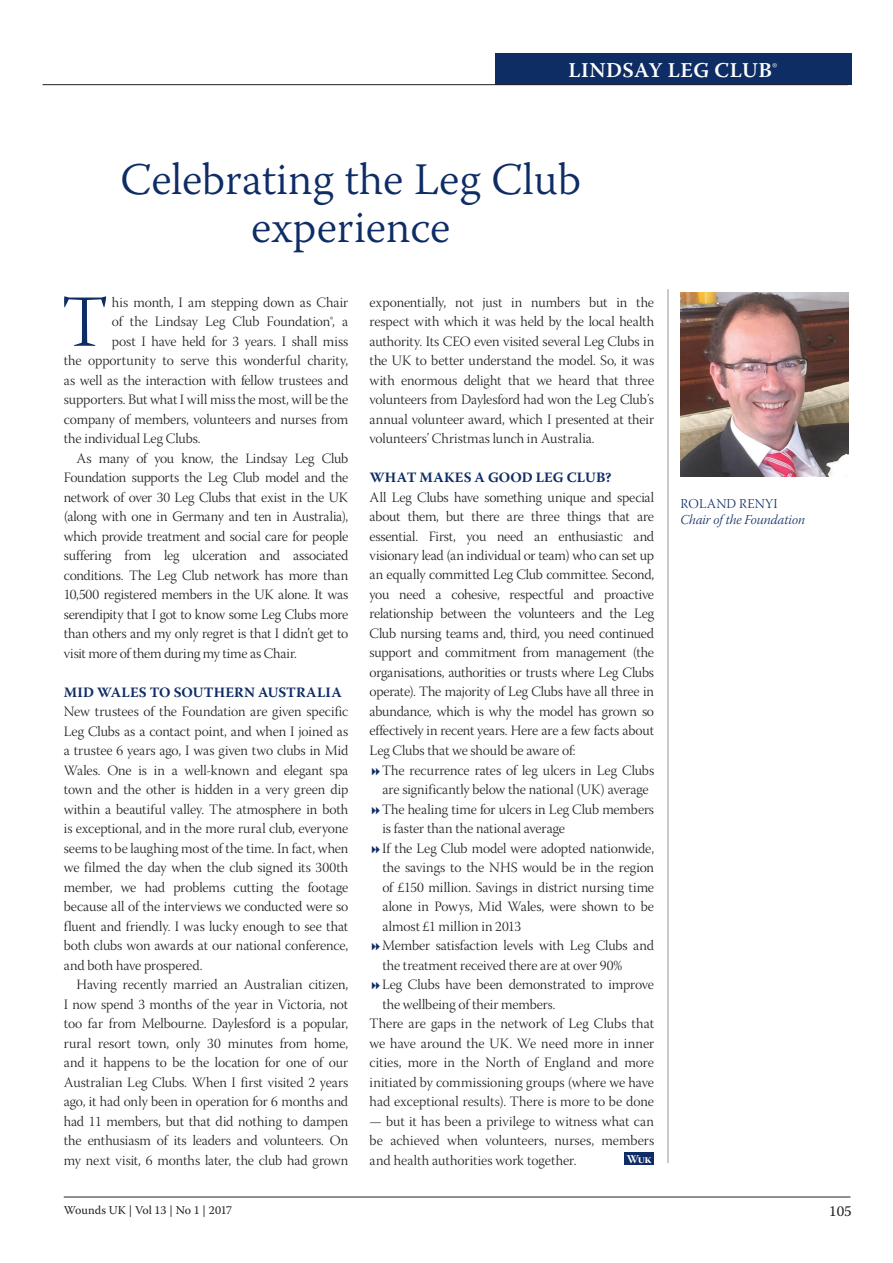
<style>
.page{position:relative;width:893px;height:1263px;background:#fff}
.page>*{position:absolute;margin:0;border:0;box-sizing:border-box;transform-origin:0 0}
.t1{font:73.35px "Warnock Pro Light Subh";color:#0f2d65}
.t2{font:300 45px/48px "Warnock Pro";color:#0f2d65;text-align:center}
.t3{font:600 21px "Warnock Pro";letter-spacing:.02em;color:#fff}
.t4{font:15px "Warnock Pro";color:#231f20}
.t5{font:14.25px/19.5px "Warnock Pro Light Subh";letter-spacing:-.005em;color:#231f20;text-align:justify}
.t6{font:700 14.25px "Warnock Pro";letter-spacing:.01em;color:#0f2d65}
.t7{font:14.25px "Warnock Pro Light Subh";letter-spacing:-.025em;color:#231f20}
.t8{font:13.5px "Warnock Pro Light It Subh";color:#0f2d65}
.t9{font:13.5px "Warnock Pro Light Subh";letter-spacing:.01em;color:#0f2d65}
.t10{font:12px "Warnock Pro";letter-spacing:-.005em;color:#231f20}
.t11{font:12px "Warnock Pro Bold Subh";color:#fff}
.s1{font-family:"Warnock Pro Light Subh";font-weight:400}
.s2{font-size:13.5px}
</style>
<div class="page">
<hr style="left:64px;top:1196px;width:786px;height:1px;background:#231f20">
<div style="left:495px;top:53px;width:356px;height:32px;background:#0f2d65"></div>
<hr style="left:43px;top:84px;width:805px;height:1px;background:#231f20">
<div style="left:624px;top:1152px;width:30px;height:13px;background:#0f2d65"></div>
<hr style="left:668px;top:289px;width:1px;height:874px;background:#939598">
<img style="left:680px;top:292px;width:168px;height:185px">
<h3 class="t3" style="left:569px;top:57px;width:210px">LINDSAY LEG CLUB<span class="s1">®</span></h3>
<h2 class="t2" style="left:121px;top:155px;width:462px">Celebrating the Leg Club experience</h2>
<h1 class="t1" style="left:62px;top:282px;width:48px">T</h1>
<p class="t5" style="left:112px;top:294px;width:238px">his month, I am stepping down as Chair</p>
<p class="t5" style="left:112px;top:314px;width:238px">of the Lindsay Leg Club Foundation®, a</p>
<p class="t5" style="left:112px;top:333px;width:238px">post I have held for 3 years. I shall miss</p>
<p class="t5" style="left:64px;top:352px;width:286px">the opportunity to serve this wonderful charity,</p>
<p class="t5" style="left:64px;top:372px;width:286px">as well as the interaction with fellow trustees and</p>
<p class="t5" style="left:64px;top:391px;width:286px">supporters. But what I will miss the most, will be the</p>
<p class="t5" style="left:64px;top:411px;width:286px">company of members, volunteers and nurses from</p>
<p class="t5" style="left:64px;top:430px;width:138px">the individual Leg Clubs.</p>
<p class="t5" style="left:77px;top:450px;width:273px">As many of you know, the Lindsay Leg Club</p>
<p class="t5" style="left:64px;top:469px;width:286px">Foundation supports the Leg Club model and the</p>
<p class="t5" style="left:64px;top:489px;width:286px">network of over 30 Leg Clubs that exist in the UK</p>
<p class="t5" style="left:64px;top:508px;width:286px">(along with one in Germany and ten in Australia),</p>
<p class="t5" style="left:64px;top:528px;width:286px">which provide treatment and social care for people</p>
<p class="t5" style="left:64px;top:547px;width:286px">suffering from leg ulceration and associated</p>
<p class="t5" style="left:64px;top:567px;width:286px">conditions. The Leg Club network has more than</p>
<p class="t5" style="left:64px;top:586px;width:286px">10,500 registered members in the UK alone. It was</p>
<p class="t7" style="left:64px;top:606px;width:286px">serendipity that I got to know some Leg Clubs more</p>
<p class="t5" style="left:64px;top:625px;width:286px">than others and my only regret is that I didn’t get to</p>
<p class="t5" style="left:64px;top:645px;width:235px">visit more of them during my time as Chair.</p>
<p class="t6" style="left:64px;top:683px;width:279px">MID WALES TO SOUTHERN AUSTRALIA</p>
<p class="t5" style="left:64px;top:703px;width:286px">New trustees of the Foundation are given specific Leg Clubs as a contact point, and when I joined as a trustee 6 years ago, I was given two clubs in Mid Wales. One is in a well-known and elegant spa town and the other is hidden in a very green dip within a beautiful valley. The atmosphere in both is exceptional, and in the more rural club, everyone seems to be laughing most of the time. In fact, when we filmed the day when the club signed its 300th member, we had problems cutting the footage because all of the interviews we conducted were so fluent and friendly. I was lucky enough to see that both clubs won awards at our national conference, and both have prospered.</p>
<p class="t5" style="left:64px;top:976px;width:286px;text-indent:13px">Having recently married an Australian citizen, I now spend 3 months of the year in Victoria, not too far from Melbourne. Daylesford is a popular, rural resort town, only 30 minutes from home, and it happens to be the location for one of our Australian Leg Clubs. When I first visited 2 years ago, it had only been in operation for 6 months and had 11 members, but that did nothing to dampen the enthusiasm of its leaders and volunteers. On my next visit, 6 months later, the club had grown</p>
<p class="t10" style="left:64px;top:1203px;width:170px">Wounds UK | Vol 13 | No 1 | 2017</p>
<p class="t5" style="left:370px;top:294px;width:286px">exponentially, not just in numbers but in the respect with which it was held by the local health authority. Its CEO even visited several Leg Clubs in the UK to better understand the model. So, it was with enormous delight that we heard that three volunteers from Daylesford had won the Leg Club’s annual volunteer award, which I presented at their volunteers’ Christmas lunch in Australia.</p>
<p class="t6" style="left:370px;top:469px;width:243px">WHAT MAKES A GOOD LEG CLUB?</p>
<p class="t5" style="left:370px;top:489px;width:286px">All Leg Clubs have something unique and special about them, but there are three things that are essential. First, you need an enthusiastic and visionary lead (an individual or team) who can set up an equally committed Leg Club committee. Second, you need a cohesive, respectful and proactive relationship between the volunteers and the Leg Club nursing teams and, third, you need continued support and commitment from management (the organisations, authorities or trusts where Leg Clubs operate). The majority of Leg Clubs have all three in abundance, which is why the model has grown so effectively in recent years. Here are a few facts about Leg Clubs that we should be aware of:</p>
<p class="t5" style="left:382px;top:762px;width:274px">The recurrence rates of leg ulcers in Leg Clubs</p>
<p class="t5" style="left:382px;top:782px;width:268px">are significantly below the national (UK) average</p>
<p class="t5" style="left:382px;top:801px;width:273px">The healing time for ulcers in Leg Club members</p>
<p class="t5" style="left:382px;top:821px;width:184px">is faster than the national average</p>
<p class="t5" style="left:382px;top:840px;width:274px">If the Leg Club model were adopted nationwide,</p>
<p class="t5" style="left:382px;top:860px;width:273px">the savings to the NHS would be in the region</p>
<p class="t5" style="left:382px;top:879px;width:273px">of £150 million. Savings in district nursing time</p>
<p class="t5" style="left:382px;top:898px;width:273px">alone in Powys, Mid Wales, were shown to be</p>
<p class="t5" style="left:382px;top:918px;width:140px">almost £1 million in 2013</p>
<p class="t5" style="left:382px;top:938px;width:274px">Member satisfaction levels with Leg Clubs and</p>
<p class="t5" style="left:382px;top:957px;width:241px">the treatment received there are at over 90%</p>
<p class="t5" style="left:382px;top:977px;width:274px">Leg Clubs have been demonstrated to improve</p>
<p class="t5" style="left:382px;top:996px;width:174px">the wellbeing of their member<span class="s2">s.</span></p>
<p class="t5" style="left:370px;top:1016px;width:286px">There are gaps in the network of Leg Clubs that</p>
<p class="t5" style="left:370px;top:1035px;width:286px">we have around the UK. We need more in inner</p>
<p class="t5" style="left:370px;top:1055px;width:286px">cities, more in the North of England and more</p>
<p class="t5" style="left:370px;top:1074px;width:286px">initiated by commissioning groups (where we have</p>
<p class="t5" style="left:370px;top:1093px;width:286px">had exceptional results). There is more to be done</p>
<p class="t5" style="left:370px;top:1113px;width:286px">— but it has been a privilege to witness what can be achieved when volunteers, nurses, members and health authorities work together.</p>
<p class="t11" style="left:627px;top:1152px;width:26px">WUK</p>
<p class="t9" style="left:681px;top:496px;width:98px">ROLAND RENYI</p>
<p class="t8" style="left:681px;top:512px;width:126px">Chair of the Foundation</p>
<p class="t4" style="left:829px;top:1202px;width:24px">105</p>
</div>
